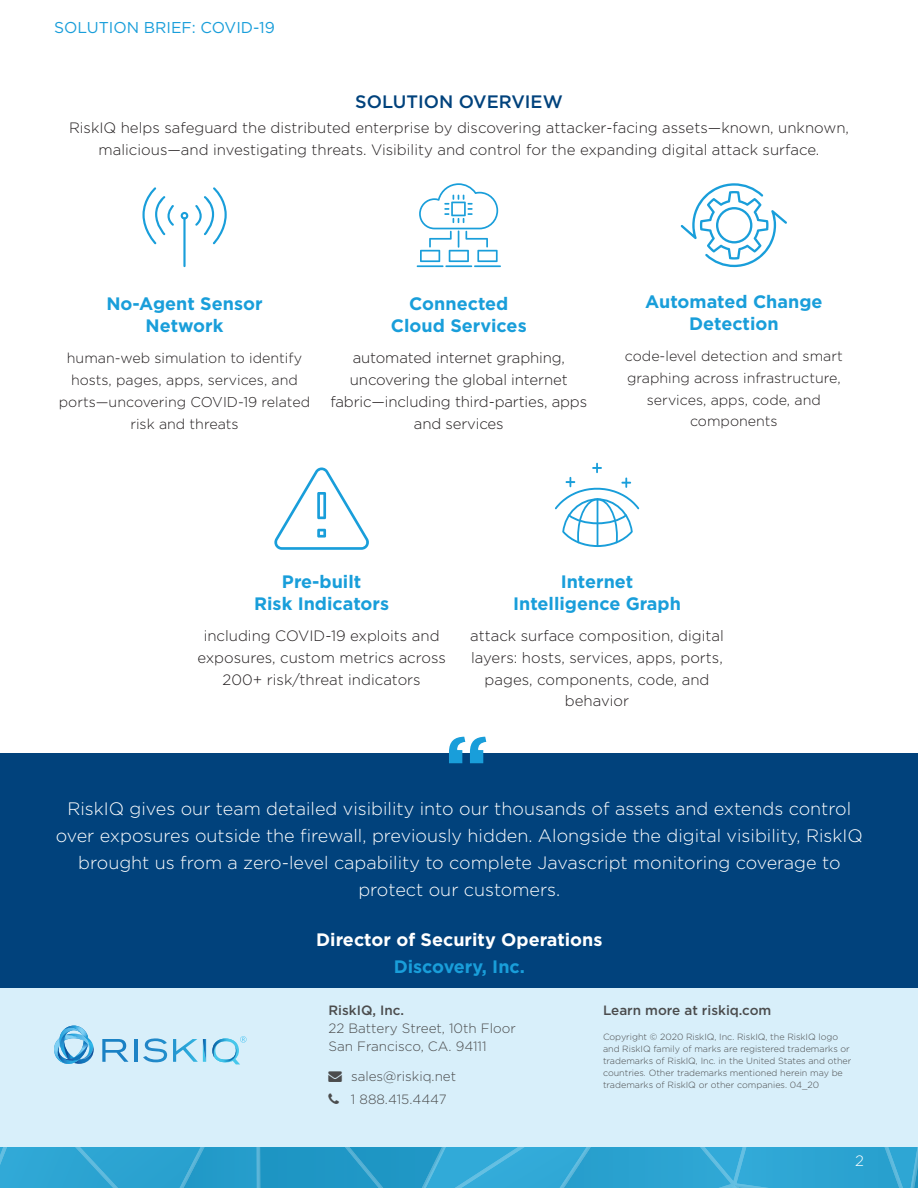
<style>
.page{position:relative;width:918px;height:1188px;background:#fff}
.page>*{position:absolute;margin:0;border:0;box-sizing:border-box;transform-origin:0 0}
.Body{font:700 82.5px "Gotham";color:#199eda}
.Body-2{font:300 18px/27px "Gotham";color:#fff;text-align:center}
.Body-3{font:700 18px/21.8px "Gotham";color:#199eda;text-align:center}
.QA{font:700 18px/27px "Gotham";color:#fff;text-align:center}
.Heading{font:500 18px "Gotham";color:#01427c}
.t1{font:15.75px "Gotham";color:#199eda}
.Body-4{font:300 15px/21.8px "Gotham";color:#231f20;text-align:center}
.t2{font:300 15px "Gotham";color:#fff}
.Body-5{font:300 14.25px/21.8px "Gotham";color:#231f20;text-align:center}
.t3{font:300 13.5px/18px "Gotham";color:#4b4c4d}
.t4{font:500 13.5px "Gotham";color:#4b4c4d}
.t5{font:300 9px/12px "Gotham";color:#4b4c4d}
.s1{color:#199eda}
</style>
<div class="page">
<svg style="left:0;top:1147px;width:918px;height:41px;background:#2ca2d0"></svg>
<div style="left:0;top:987px;width:918px;height:160px;background:#d8effa"></div>
<svg style="left:54px;top:1025px;width:40px;height:39px"></svg>
<svg style="left:143px;top:1038px;width:24px;height:24px"></svg>
<svg style="left:102px;top:1039px;width:27px;height:23px"></svg>
<hr style="left:134px;top:1039px;width:3px;height:23px;background:#1d83c5">
<svg style="left:212px;top:1036px;width:35px;height:28px"></svg>
<img style="left:214px;top:1045px;width:22px;height:17px">
<svg style="left:173px;top:1039px;width:30px;height:23px"></svg>
<img style="left:203px;top:1039px;width:3px;height:23px">
<div style="left:0;top:753px;width:918px;height:234px;background:#01427c"></div>
<svg style="left:181px;top:212px;width:7px;height:7px"></svg>
<svg style="left:142px;top:187px;width:32px;height:57px"></svg>
<svg style="left:195px;top:187px;width:32px;height:57px"></svg>
<hr style="left:183px;top:217px;width:3px;height:50px;background:#199eda">
<svg style="left:555px;top:463px;width:84px;height:84px"></svg>
<hr style="left:417px;top:265px;width:27px;height:2px;background:#199eda">
<hr style="left:445px;top:265px;width:27px;height:2px;background:#199eda">
<hr style="left:474px;top:265px;width:27px;height:2px;background:#199eda">
<svg style="left:419px;top:183px;width:79px;height:79px"></svg>
<svg style="left:681px;top:183px;width:106px;height:84px"></svg>
<svg style="left:274px;top:468px;width:95px;height:82px"></svg>
<p class="t1" style="left:54px;top:18px;width:222px">SOLUTION BRIEF: COVID-19</p>
<p class="Heading" style="left:355px;top:91px;width:209px">SOLUTION OVERVIEW</p>
<p class="Body-4" style="left:69px;top:117px;width:781px">RiskIQ helps safeguard the distributed enterprise by discovering attacker-facing assets—known, unknown, malicious—and investigating threats. Visibility and control for the expanding digital attack surface.</p>
<p class="Body-3" style="left:106px;top:293px;width:158px">No-Agent Sensor<br>Network</p>
<p class="Body-5" style="left:59px;top:347px;width:253px">human-web simulation to identify hosts, pages, apps, services, and ports—uncovering COVID-19 related risk and threats</p>
<p class="Body-3" style="left:391px;top:293px;width:137px">Connected<br>Cloud Services</p>
<p class="Body-4" style="left:330px;top:347px;width:258px">automated internet graphing, uncovering the global internet fabric—including third-parties, apps and services</p>
<p class="Body-3" style="left:645px;top:291px;width:179px">Automated Change<br>Detection</p>
<p class="Body-5" style="left:625px;top:345px;width:219px">code-level detection and smart graphing across infrastructure, services, apps, code, and components</p>
<p class="Body-3" style="left:254px;top:571px;width:136px">Pre-built<br>Risk Indicators</p>
<p class="Body-4" style="left:197px;top:625px;width:250px">including COVID-19 exploits and exposures, custom metrics across<br>200+ risk/threat indicators</p>
<p class="Body-3" style="left:513px;top:571px;width:169px">Internet<br>Intelligence Graph</p>
<p class="Body-4" style="left:470px;top:625px;width:255px">attack surface composition, digital layers: hosts, services, apps, ports, pages, components, code, and behavior</p>
<p class="Body" style="left:444px;top:718px;width:46px">“</p>
<p class="Body-2" style="left:56px;top:795px;width:809px">RiskIQ gives our team detailed visibility into our thousands of assets and extends control over exposures outside the firewall, previously hidden. Alongside the digital visibility, RiskIQ brought us from a zero-level capability to complete Javascript monitoring coverage to protect our customers.</p>
<p class="QA" style="left:316px;top:926px;width:288px">Director of Security Operations<br><span class="s1">Discovery, Inc.</span></p>
<p class="t4" style="left:329px;top:1003px;width:77px">RiskIQ, Inc.</p>
<p class="t3" style="left:329px;top:1019px;width:189px">22 Battery Street, 10th Floor<br>San Francisco, CA. 94111</p>
<p class="t3" style="left:351px;top:1064px;width:107px;line-height:23.2px;text-indent:-22px">→ sales@riskiq.net<br>1 888.415.4447</p>
<p class="t4" style="left:603px;top:1003px;width:170px">Learn more at riskiq.com</p>
<p class="t5" style="left:603px;top:1031px;width:250px">Copyright © 2020 RiskIQ, Inc. RiskIQ, the RiskIQ logo and RiskIQ family of marks are registered trademarks or trademarks of RiskIQ, Inc. in the United States and other countries. Other trademarks mentioned herein may be trademarks of RiskIQ or other companies. 04_20</p>
<p class="t2" style="left:855px;top:1153px;width:10px">2</p>
</div>
